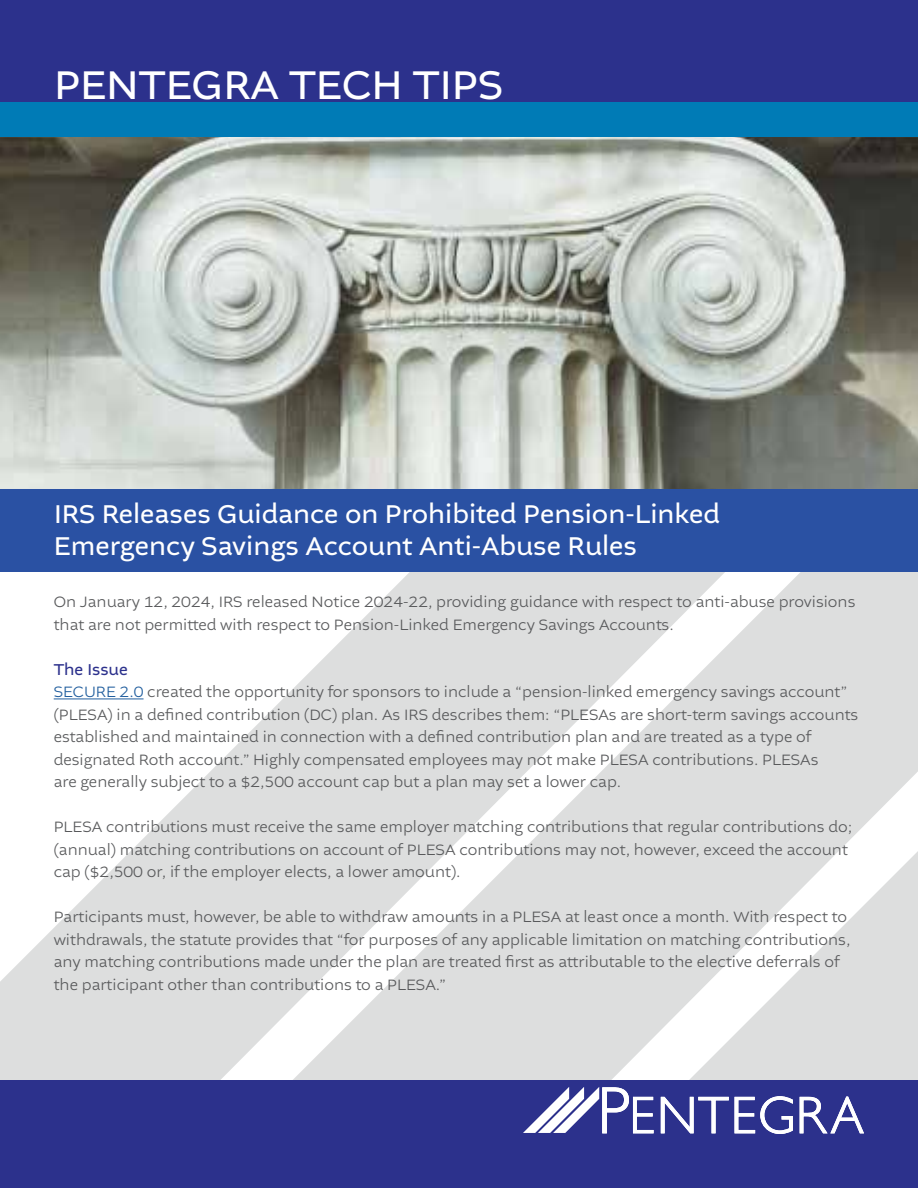
<style>
.page{position:relative;width:918px;height:1188px;background:#fff}
.page>*{position:absolute;margin:0;border:0;box-sizing:border-box;transform-origin:0 0}
.t1{font:42px "Altivo";color:#fff}
.t2{font:27px/32.4px "Altivo";color:#fff}
.t3{font:16.5px "Altivo";color:#2c318c}
.t4{font:300 15.75px/22.5px "Altivo";color:#58595b}
.s1{color:#215e9e}
</style>
<div class="page">
<svg style="left:0;top:698px;width:185px;height:382px;fill:#e5e6e6"></svg>
<svg style="left:185px;top:572px;width:733px;height:508px;fill:#dddede"></svg>
<svg style="left:581px;top:851px;width:337px;height:229px;fill:#dddede"></svg>
<img style="left:0;top:137px;width:918px;height:352px">
<div style="left:0;top:1080px;width:918px;height:108px;background:#2c318c"></div>
<svg style="left:523px;top:1087px;width:131px;height:47px"></svg>
<svg style="left:660px;top:1096px;width:133px;height:38px"></svg>
<svg style="left:799px;top:1096px;width:65px;height:38px"></svg>
<div style="left:0;top:0;width:918px;height:127px;background:#2c318c"></div>
<div style="left:0;top:102px;width:918px;height:35px;background:#007bb6"></div>
<div style="left:0;top:489px;width:918px;height:83px;background:#2a51a3"></div>
<hr style="left:54px;top:699px;width:90px;height:1px;background:#215e9e">
<h1 class="t1" style="left:54px;top:59px;width:451px">PENTEGRA TECH TIPS</h1>
<h2 class="t2" style="left:54px;top:498px;width:668px">IRS Releases Guidance on Prohibited Pension-Linked<br>Emergency Savings Account Anti-Abuse Rules</h2>
<p class="t4" style="left:54px;top:591px;width:803px">On January 12, 2024, IRS released Notice 2024-22, providing guidance with respect to anti-abuse provisions that are not permitted with respect to Pension-Linked Emergency Savings Accounts.</p>
<p class="t3" style="left:54px;top:659px;width:76px">The Issue</p>
<p class="t4" style="left:54px;top:681px;width:806px"><span class="s1">SECURE 2.0</span> created the opportunity for sponsors to include a “pension-linked emergency savings account” (PLESA) in a defined contribution (DC) plan. As IRS describes them: “PLESAs are short-term savings accounts established and maintained in connection with a defined contribution plan and are treated as a type of designated Roth account.” Highly compensated employees may not make PLESA contributions. PLESAs<br>are generally subject to a $2,500 account cap but a plan may set a lower cap.</p>
<p class="t4" style="left:54px;top:816px;width:800px">PLESA contributions must receive the same employer matching contributions that regular contributions do; (annual) matching contributions on account of PLESA contributions may not, however, exceed the account cap ($2,500 or, if the employer elects, a lower amount).</p>
<p class="t4" style="left:54px;top:906px;width:798px">Participants must, however, be able to withdraw amounts in a PLESA at least once a month. With respect to withdrawals, the statute provides that “for purposes of any applicable limitation on matching contributions, any matching contributions made under the plan are treated first as attributable to the elective deferrals of the participant other than contributions to a PLESA.”</p>
</div>
